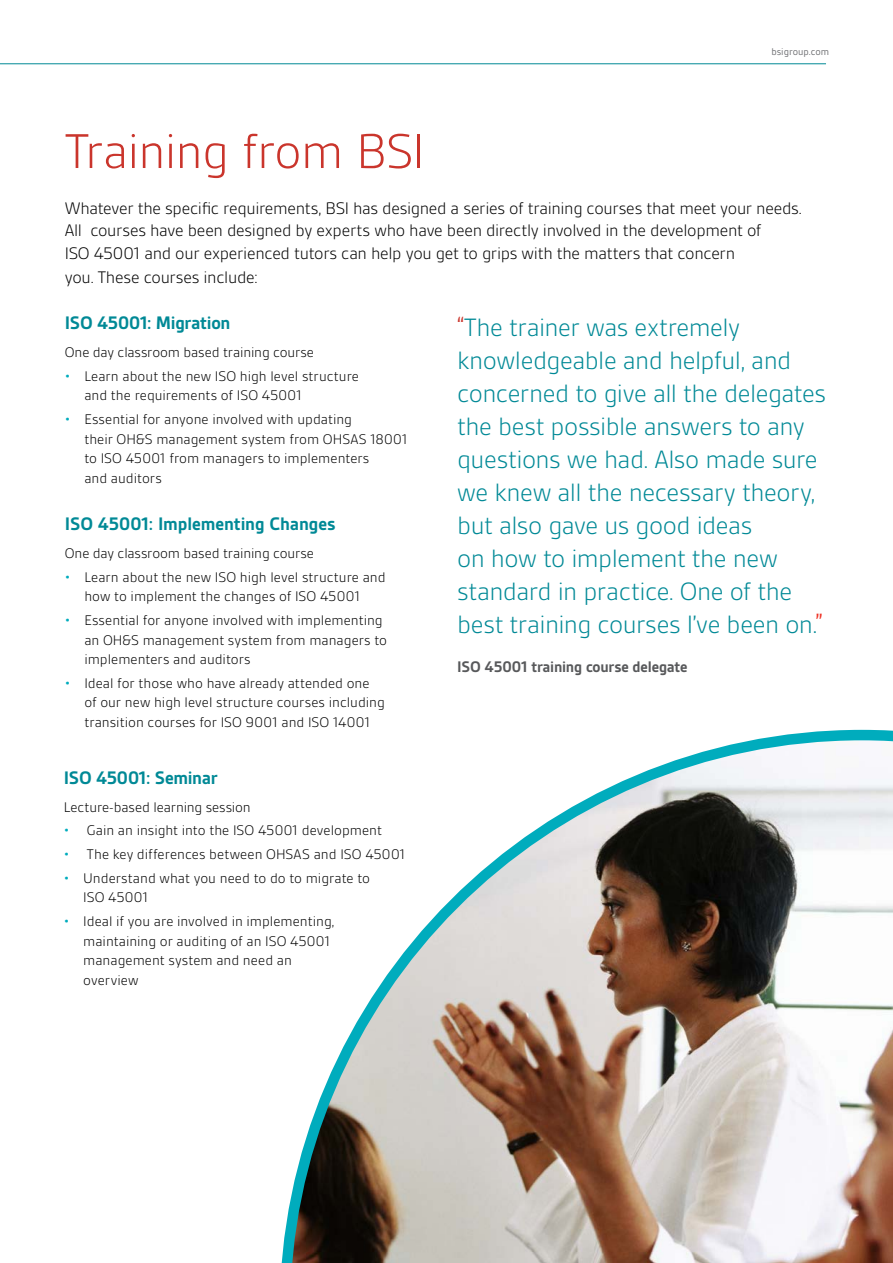
<style>
.page{position:relative;width:893px;height:1263px;background:#fff}
.page>*{position:absolute;margin:0;border:0;box-sizing:border-box;transform-origin:0 0}
.t1{font:300 52.5px "BSI Gesta";letter-spacing:-.02em;color:#ca352c}
.t2{font:300 27px/33px "BSI Gesta";letter-spacing:-.02em;color:#008996}
.t3{font:700 19.5px "BSI Gesta";letter-spacing:-.01em;color:#008996}
.t4{font:300 18px/23px "BSI Gesta";letter-spacing:-.02em;color:#000}
.t5{font:700 16.5px "BSI Gesta";letter-spacing:-.01em;color:#58595b}
.t6{font:300 15px/19.5px "BSI Gesta";color:#000}
.t7{font:10.5px "BSI Gesta";color:#6d6e71}
.s1{color:#00acbd}
.s2{font-size:30px;color:#ca352c}
.s3{font-size:30px;color:#ee3124}
</style>
<div class="page">
<hr style="left:0;top:64px;width:826px;height:1px;background:#008996">
<svg style="left:281px;top:730px;width:612px;height:533px"></svg>
<p class="t7" style="left:771px;top:46px;width:59px">bsigroup.com</p>
<h1 class="t1" style="left:65px;top:124px;width:361px">Training from BSI</h1>
<p class="t4" style="left:65px;top:196px;width:738px">Whatever the specific requirements, BSI has designed a series of training courses that meet your needs.<br>All courses have been designed by experts who have been directly involved in the development of<br>ISO 45001 and our experienced tutors can help you get to grips with the matters that concern<br>you. These courses include:</p>
<h3 class="t3" style="left:65px;top:313px;width:167px">ISO 45001: Migration</h3>
<p class="t6" style="left:65px;top:343px;width:251px">One day classroom based training course</p>
<p class="t6" style="left:84px;top:366px;width:276px;text-indent:-20px"><span class="s1">•</span> Learn about the new ISO high level structure and the requirements of ISO 45001</p>
<p class="t6" style="left:84px;top:410px;width:325px;text-indent:-20px"><span class="s1">•</span> Essential for anyone involved with updating<br>their OH&amp;S management system from OHSAS 18001 to ISO 45001 from managers to implementers<br>and auditors</p>
<p class="t2" style="left:457px;top:311px;width:371px"><span class="s2">“</span>The trainer was extremely knowledgeable and helpful, and concerned to give all the delegates the best possible answers to any questions we had. Also made sure we knew all the necessary theory, but also gave us good ideas<br>on how to implement the new standard in practice. One of the best training courses I’ve been on.<span class="s3">”</span></p>
<p class="t5" style="left:457px;top:658px;width:232px">ISO 45001 training course delegate</p>
<h3 class="t3" style="left:65px;top:514px;width:272px">ISO 45001: Implementing Changes</h3>
<p class="t6" style="left:65px;top:544px;width:251px">One day classroom based training course</p>
<p class="t6" style="left:65px;top:567px;width:322px;text-align:center"><span class="s1">•</span> Learn about the new ISO high level structure and how to implement the changes of ISO 45001</p>
<p class="t6" style="left:84px;top:611px;width:304px;text-indent:-20px"><span class="s1">•</span> Essential for anyone involved with implementing an OH&amp;S management system from managers to implementers and auditors</p>
<p class="t6" style="left:84px;top:673px;width:302px;text-indent:-20px"><span class="s1">•</span> Ideal for those who have already attended one of our new high level structure courses including transition courses for ISO 9001 and ISO 14001</p>
<h3 class="t3" style="left:64px;top:767px;width:155px">ISO 45001: Seminar</h3>
<p class="t6" style="left:64px;top:797px;width:189px">Lecture-based learning session</p>
<p class="t6" style="left:64px;top:821px;width:320px"><span class="s1">•</span> Gain an insight into the ISO 45001 development</p>
<p class="t6" style="left:64px;top:844px;width:343px"><span class="s1">•</span> The key differences between OHSAS and ISO 45001</p>
<p class="t6" style="left:83px;top:868px;width:288px;text-indent:-20px"><span class="s1">•</span> Understand what you need to do to migrate to<br>ISO 45001</p>
<p class="t6" style="left:83px;top:911px;width:253px;text-indent:-20px"><span class="s1">•</span> Ideal if you are involved in implementing, maintaining or auditing of an ISO 45001 management system and need an overview</p>
</div>
